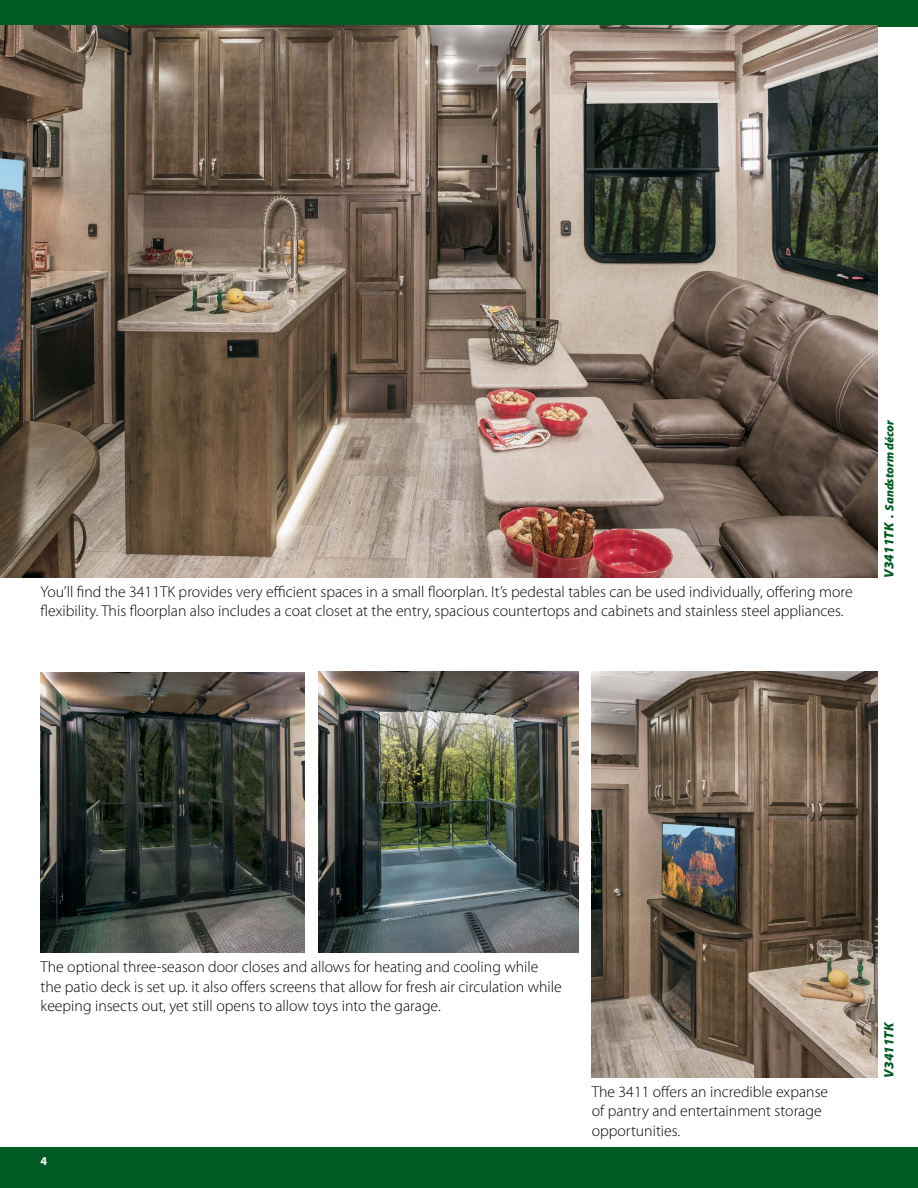
<style>
.page{position:relative;width:918px;height:1188px;background:#fff}
.page>*{position:absolute;margin:0;border:0;box-sizing:border-box;transform-origin:0 0}
.t1{font:300 15.75px/19.5px "Myriad Pro";color:#000}
.t2{font:italic 900 13.5px "Myriad Pro";color:#005b24}
.t3{font:italic 900 12px "Myriad Pro";color:#005b24}
.t4{font:700 12px "Myriad Pro";color:#fff}
.s1{font-size:13.5px}
</style>
<div class="page">
<div style="left:0;top:0;width:918px;height:27px;background:#005b24"></div>
<img style="left:0;top:26px;width:878px;height:552px">
<div style="left:0;top:1148px;width:918px;height:40px;background:#005b24"></div>
<img style="left:592px;top:672px;width:286px;height:406px">
<img style="left:40px;top:672px;width:265px;height:281px">
<img style="left:318px;top:672px;width:261px;height:280px">
<p class="t1" style="left:40px;top:582px;width:814px">You’ll find the 3411TK provides very efficient spaces in a small floorplan. It’s pedestal tables can be used individually, offering more flexibility. This floorplan also includes a coat closet at the entry, spacious countertops and cabinets and stainless steel appliances.</p>
<p class="t3" style="left:882px;top:578px;width:160px;rotate:-90deg"><span class="s1">V3411TK</span> . Sandstorm décor</p>
<p class="t1" style="left:40px;top:957px;width:523px">The optional three-season door closes and allows for heating and cooling while the patio deck is set up. it also offers screens that allow for fresh air circulation while keeping insects out, yet still opens to allow toys into the garage.</p>
<p class="t4" style="left:40px;top:1153px;width:8px">4</p>
<p class="t1" style="left:592px;top:1082px;width:238px">The 3411 offers an incredible expanse of pantry and entertainment storage opportunities.</p>
<p class="t2" style="left:880px;top:1078px;width:57px;rotate:-90deg">V3411TK</p>
</div>
